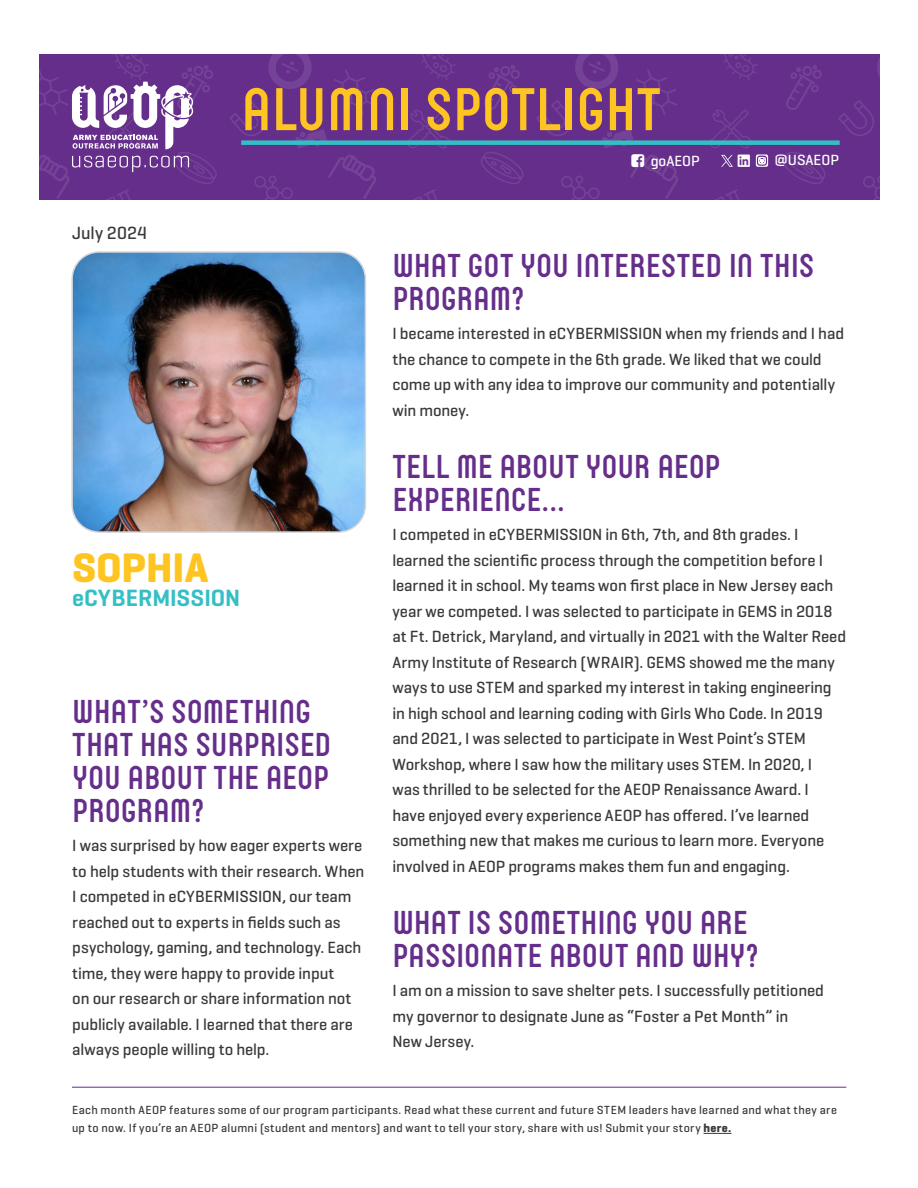
<style>
.page{position:relative;width:918px;height:1188px;background:#fff}
.page>*{position:absolute;margin:0;border:0;box-sizing:border-box;transform-origin:0 0}
.t1{font:700 60px "Neubau Grotesque";color:#fec522}
.Name{font:700 42px "Geogrotesque";color:#fec522}
.t2{font:700 33px/33px "Neubau Grotesque";letter-spacing:-.005em;color:#652e8b}
.Name-2{font:600 24px "Geogrotesque";color:#35bfc4}
.Copy{font:500 18px "Geogrotesque";letter-spacing:.005em;color:#39383b}
.Copy_slightly_smaller{font:500 16.5px/25.5px "Geogrotesque";color:#39383b}
.t3{font:500 15px "Geogrotesque";color:#fff}
.t4{font:14.1px "Font Awesome 5 Brands";color:#fff}
.t5{font:500 12px/18px "Geogrotesque";letter-spacing:.035em;color:#39383b}
.s1{font-weight:700}
</style>
<div class="page">
<div style="left:39px;top:54px;width:840px;height:146px;background:#652e8b"></div>
<svg style="left:230px;top:100px;width:35px;height:36px"></svg>
<svg style="left:254px;top:176px;width:39px;height:24px"></svg>
<svg style="left:295px;top:129px;width:32px;height:19px"></svg>
<svg style="left:268px;top:54px;width:44px;height:35px"></svg>
<svg style="left:413px;top:190px;width:24px;height:10px"></svg>
<svg style="left:481px;top:152px;width:42px;height:32px"></svg>
<svg style="left:408px;top:110px;width:41px;height:38px"></svg>
<svg style="left:536px;top:100px;width:36px;height:36px"></svg>
<svg style="left:422px;top:54px;width:34px;height:26px"></svg>
<svg style="left:561px;top:176px;width:39px;height:24px"></svg>
<svg style="left:334px;top:70px;width:41px;height:45px"></svg>
<svg style="left:602px;top:129px;width:31px;height:19px"></svg>
<svg style="left:575px;top:54px;width:43px;height:35px"></svg>
<svg style="left:328px;top:155px;width:48px;height:44px"></svg>
<svg style="left:484px;top:65px;width:36px;height:45px"></svg>
<svg style="left:715px;top:190px;width:24px;height:10px"></svg>
<svg style="left:783px;top:152px;width:43px;height:32px"></svg>
<svg style="left:710px;top:110px;width:41px;height:38px"></svg>
<svg style="left:838px;top:100px;width:36px;height:36px"></svg>
<svg style="left:724px;top:54px;width:34px;height:26px"></svg>
<svg style="left:863px;top:176px;width:16px;height:24px"></svg>
<svg style="left:636px;top:70px;width:41px;height:45px"></svg>
<svg style="left:877px;top:60px;width:2px;height:15px"></svg>
<svg style="left:786px;top:65px;width:36px;height:45px"></svg>
<hr style="left:72px;top:1087px;width:774px;height:1px;background:#652e8b">
<svg style="left:704px;top:1133px;width:27px;height:1px"></svg>
<div style="left:241px;top:140px;width:599px;height:5px;background:#35bfc4"></div>
<svg style="left:39px;top:54px;width:178px;height:146px"></svg>
<svg style="left:756px;top:154px;width:12px;height:13px"></svg>
<img style="left:74px;top:254px;width:289px;height:276px">
<div style="left:71px;top:251px;width:295px;height:282px;border:2px solid #d5d6d8;border-radius:27px"></div>
<svg style="left:630px;top:155px;width:48px;height:44px"></svg>
<svg style="left:721px;top:154px;width:12px;height:13px"></svg>
<p class="Copy" style="left:72px;top:222px;width:76px">July 2024</p>
<h1 class="t1" style="left:241px;top:75px;width:421px">ALUMNI SPOTLIGHT</h1>
<p class="t3" style="left:651px;top:152px;width:51px">goAEOP</p>
<p class="t4" style="left:738px;top:154px;width:14px">●■■</p>
<p class="t3" style="left:774px;top:151px;width:66px">@USAEOP</p>
<p class="Name" style="left:72px;top:542px;width:138px">SOPHIA</p>
<p class="Name-2" style="left:72px;top:583px;width:170px">eCYBERMISSION</p>
<p class="t2" style="left:72px;top:696px;width:260px">WHAT’S SOMETHING<br>THAT HAS SURPRISED<br>YOU ABOUT THE AEOP<br>PROGRAM?</p>
<p class="Copy_slightly_smaller" style="left:72px;top:833px;width:294px">I was surprised by how eager experts were to help students with their research. When I competed in eCYBERMISSION, our team reached out to experts in fields such as psychology, gaming, and technology. Each time, they were happy to provide input<br>on our research or share information not publicly available. I learned that there are always people willing to help.</p>
<p class="t2" style="left:392px;top:249px;width:423px">WHAT GOT YOU INTERESTED IN THIS<br>PROGRAM?</p>
<p class="Copy_slightly_smaller" style="left:392px;top:320px;width:453px">I became interested in eCYBERMISSION when my friends and I had the chance to compete in the 6th grade. We liked that we could come up with any idea to improve our community and potentially win money.</p>
<p class="t2" style="left:392px;top:450px;width:330px">TELL ME ABOUT YOUR AEOP<br>EXPERIENCE...</p>
<p class="Copy_slightly_smaller" style="left:392px;top:521px;width:455px">I competed in eCYBERMISSION in 6th, 7th, and 8th grades. I learned the scientific process through the competition before I learned it in school. My teams won first place in New Jersey each year we competed. I was selected to participate in GEMS in 2018 at Ft. Detrick, Maryland, and virtually in 2021 with the Walter Reed Army Institute of Research (WRAIR). GEMS showed me the many ways to use STEM and sparked my interest in taking engineering in high school and learning coding with Girls Who Code. In 2019 and 2021, I was selected to participate in West Point’s STEM Workshop, where I saw how the military uses STEM. In 2020, I<br>was thrilled to be selected for the AEOP Renaissance Award. I<br>have enjoyed every experience AEOP has offered. I’ve learned something new that makes me curious to learn more. Everyone involved in AEOP programs makes them fun and engaging.</p>
<p class="t2" style="left:392px;top:906px;width:369px">WHAT IS SOMETHING YOU ARE<br>PASSIONATE ABOUT AND WHY?</p>
<p class="Copy_slightly_smaller" style="left:392px;top:977px;width:433px">I am on a mission to save shelter pets. I successfully petitioned my governor to designate June as “Foster a Pet Month” in<br>New Jersey.</p>
<p class="t5" style="left:72px;top:1101px;width:766px">Each month AEOP features some of our program participants. Read what these current and future STEM leaders have learned and what they are up to now. If you’re an AEOP alumni (student and mentors) and want to tell your story, share with us! Submit your story <span class="s1">here.</span></p>
</div>
